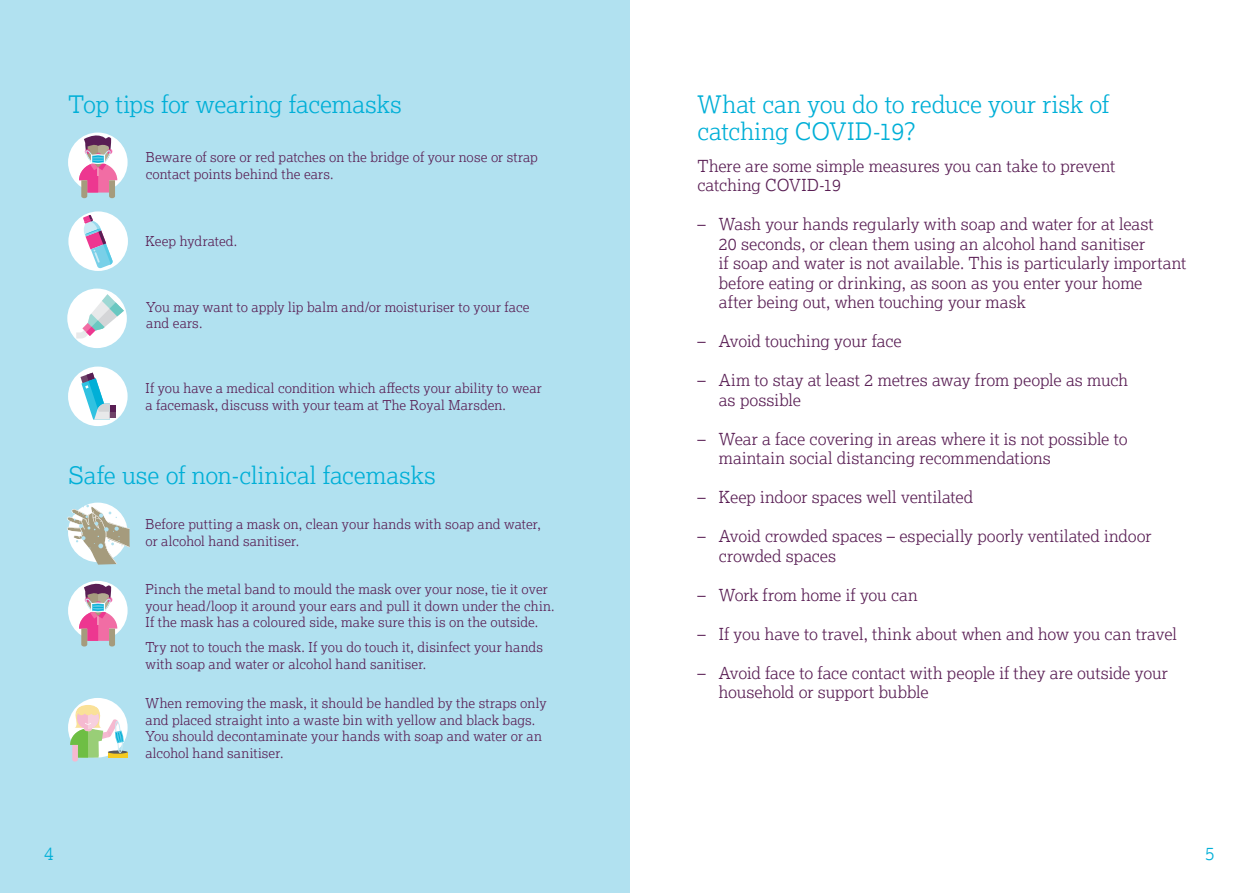
<style>
.page{position:relative;width:1259px;height:893px;background:#fff}
.page>*{position:absolute;margin:0;border:0;box-sizing:border-box;transform-origin:0 0}
.Section_Heading{font:300 24px/27px "Lexia";letter-spacing:-.005em;color:#00afd7}
.t1{font:300 18px "Lexia";color:#00afd7}
.Body{font:300 16.5px/19.5px "Lexia";color:#591e54}
.t2{font:300 13.5px/16.5px "Lexia";letter-spacing:.01em;color:#591e54}
</style>
<div class="page">
<div style="left:0;top:0;width:629px;height:893px;background:#b1e1f0"></div>
<div style="left:67px;top:289px;width:60px;height:59px;background:#fff;border-radius:50%"></div>
<svg style="left:76px;top:294px;width:48px;height:44px"></svg>
<div style="left:68px;top:133px;width:60px;height:59px;background:#fff;border-radius:50%"></div>
<div style="left:68px;top:581px;width:60px;height:59px;background:#fff;border-radius:50%"></div>
<svg style="left:79px;top:132px;width:38px;height:66px"></svg>
<div style="left:68px;top:367px;width:60px;height:59px;background:#fff;border-radius:50%"></div>
<div style="left:107px;top:406px;width:9px;height:12px;background:#704369"></div>
<div style="left:107px;top:406px;width:9px;height:6px;background:#591e54"></div>
<svg style="left:80px;top:373px;width:30px;height:47px"></svg>
<div style="left:68px;top:211px;width:60px;height:60px;background:#fff;border-radius:50%"></div>
<svg style="left:83px;top:215px;width:30px;height:54px"></svg>
<svg style="left:67px;top:505px;width:63px;height:60px"></svg>
<div style="left:68px;top:698px;width:60px;height:59px;background:#fff;border-radius:50%"></div>
<div style="left:108px;top:752px;width:20px;height:6px;background:#f5ca21"></div>
<svg style="left:70px;top:705px;width:54px;height:56px"></svg>
<svg style="left:79px;top:581px;width:38px;height:65px"></svg>
<p class="Section_Heading" style="left:68px;top:90px;width:335px">Top tips for wearing facemasks</p>
<p class="t2" style="left:146px;top:149px;width:394px">Beware of sore or red patches on the bridge of your nose or strap contact points behind the ears.</p>
<p class="t2" style="left:145px;top:233px;width:93px">Keep hydrated.</p>
<p class="t2" style="left:146px;top:298px;width:385px">You may want to apply lip balm and/or moisturiser to your face and ears.</p>
<p class="t2" style="left:145px;top:380px;width:398px">If you have a medical condition which affects your ability to wear a facemask, discuss with your team at The Royal Marsden.</p>
<p class="Section_Heading" style="left:68px;top:461px;width:369px">Safe use of non-clinical facemasks</p>
<p class="t2" style="left:145px;top:516px;width:397px">Before putting a mask on, clean your hands with soap and water, or alcohol hand sanitiser.</p>
<p class="t2" style="left:145px;top:580px;width:410px">Pinch the metal band to mould the mask over your nose, tie it over your head/loop it around your ears and pull it down under the chin.<br>If the mask has a coloured side, make sure this is on the outside.</p>
<p class="t2" style="left:145px;top:638px;width:399px">Try not to touch the mask. If you do touch it, disinfect your hands with soap and water or alcohol hand sanitiser.</p>
<p class="t2" style="left:145px;top:695px;width:402px">When removing the mask, it should be handled by the straps only and placed straight into a waste bin with yellow and black bags.<br>You should decontaminate your hands with soap and water or an alcohol hand sanitiser.</p>
<p class="Section_Heading" style="left:697px;top:90px;width:413px">What can you do to reduce your risk of catching COVID-19?</p>
<p class="Body" style="left:697px;top:155px;width:419px">There are some simple measures you can take to prevent catching COVID-19</p>
<p class="Body" style="left:719px;top:214px;width:469px;text-indent:-21px">– Wash your hands regularly with soap and water for at least<br>20 seconds, or clean them using an alcohol hand sanitiser<br>if soap and water is not available. This is particularly important before eating or drinking, as soon as you enter your home<br>after being out, when touching your mask</p>
<p class="Body" style="left:697px;top:331px;width:206px">– Avoid touching your face</p>
<p class="Body" style="left:719px;top:370px;width:411px;text-indent:-21px">– Aim to stay at least 2 metres away from people as much as possible</p>
<p class="Body" style="left:719px;top:428px;width:410px;text-indent:-21px">– Wear a face covering in areas where it is not possible to maintain social distancing recommendations</p>
<p class="Body" style="left:697px;top:487px;width:277px">– Keep indoor spaces well ventilated</p>
<p class="Body" style="left:719px;top:526px;width:434px;text-indent:-21px">– Avoid crowded spaces – especially poorly ventilated indoor crowded spaces</p>
<p class="Body" style="left:697px;top:584px;width:222px">– Work from home if you can</p>
<p class="Body" style="left:697px;top:623px;width:481px">– If you have to travel, think about when and how you can travel</p>
<p class="Body" style="left:719px;top:662px;width:451px;text-indent:-21px">– Avoid face to face contact with people if they are outside your household or support bubble</p>
<p class="t1" style="left:44px;top:842px;width:11px">4</p>
<p class="t1" style="left:1205px;top:842px;width:11px">5</p>
</div>
